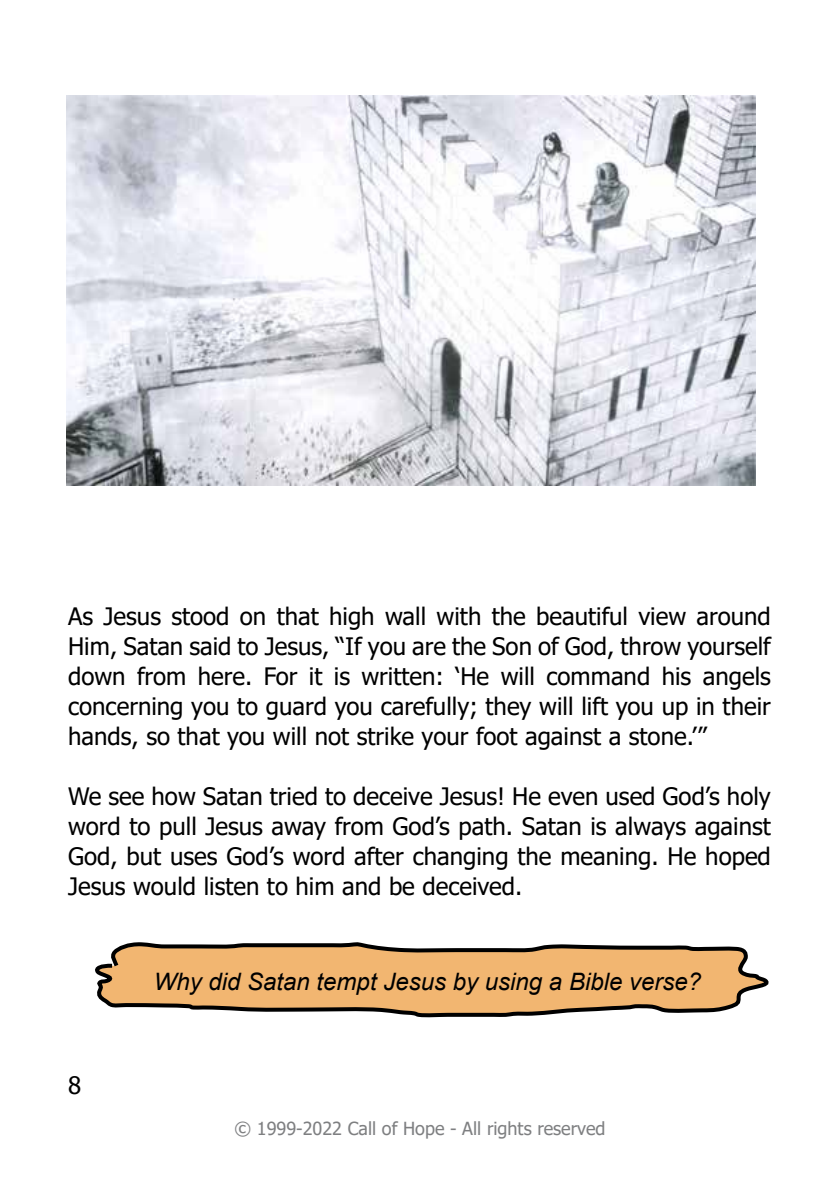
<style>
.page{position:relative;width:840px;height:1191px;background:#fff}
.page>*{position:absolute;margin:0;border:0;box-sizing:border-box;transform-origin:0 0}
.t1{font:24px/30px "Tahoma";color:#000;text-align:justify}
.t2{font:italic 24px "Arial";color:#000}
.t3{font:18px "Tahoma";color:#7e7f81}
</style>
<div class="page">
<img style="left:66px;top:96px;width:688px;height:389px">
<svg style="left:95px;top:942px;width:674px;height:76px"></svg>
<p class="t1" style="left:68px;top:603px;width:704px">As Jesus stood on that high wall with the beautiful view around Him, Satan said to Jesus, “If you are the Son of God, throw yourself down from here. For it is written: ‘He will command his angels concerning you to guard you carefully; they will lift you up in their hands, so that you will not strike your foot against a stone.’”</p>
<p class="t1" style="left:68px;top:783px;width:704px">We see how Satan tried to deceive Jesus! He even used God’s holy word to pull Jesus away from God’s path. Satan is always against God, but uses God’s word after changing the meaning. He hoped Jesus would listen to him and be deceived.</p>
<p class="t1" style="left:68px;top:1071px;width:15px">8</p>
<p class="t2" style="left:153px;top:965px;width:548px">Why did Satan tempt Jesus by using a Bible verse?</p>
<p class="t3" style="left:234px;top:1116px;width:372px">© 1999-2022 Call of Hope - All rights reserved</p>
</div>
